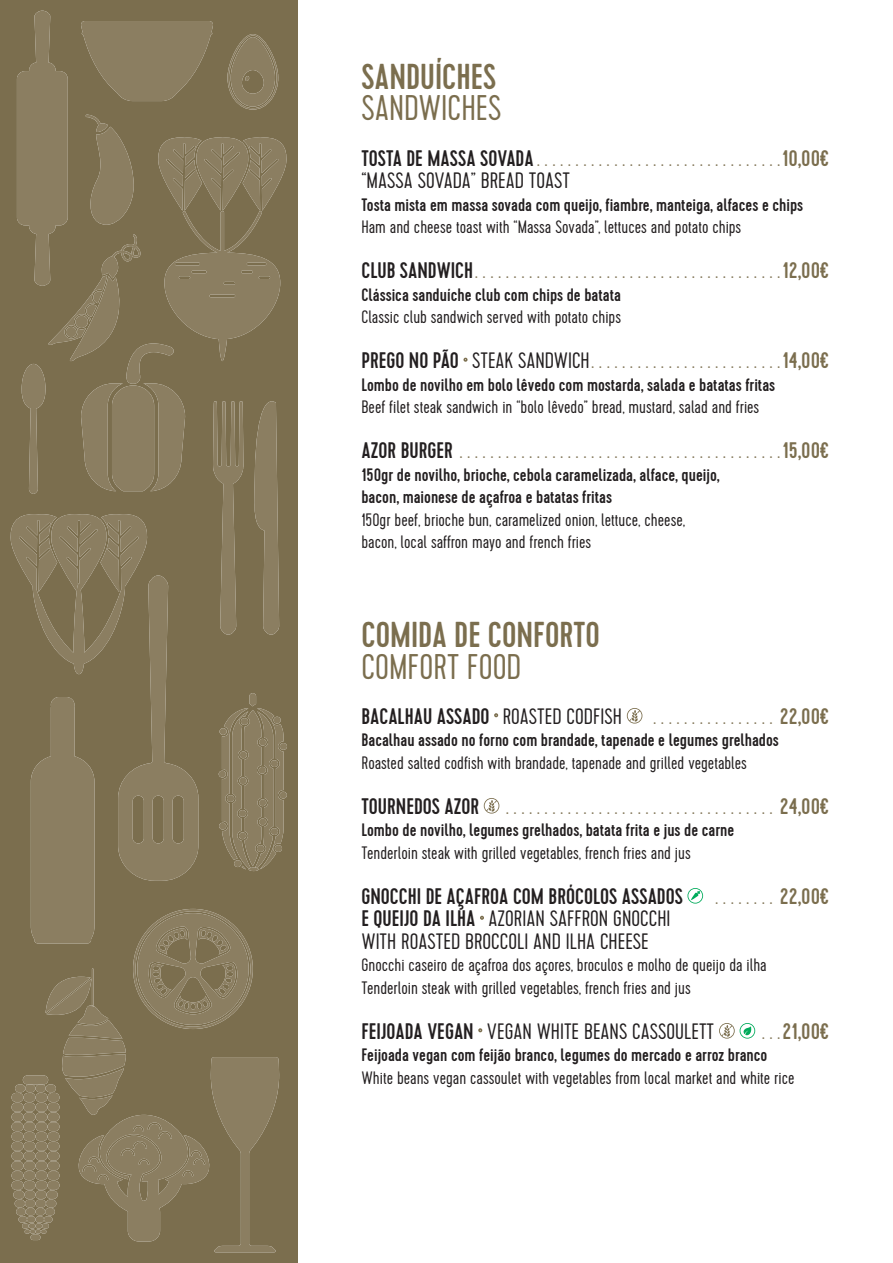
<style>
.page{position:relative;width:893px;height:1263px;background:#fff}
.page>*{position:absolute;margin:0;border:0;box-sizing:border-box;transform-origin:0 0}
.t1{font:500 36px "Cervo";color:#7b6e4e}
.t2{font:300 35.7px "Cervo";color:#7b6e4e}
.t3{font:500 22.5px "Cervo";color:#231f20}
.t4{font:500 22.5px "Cervo";color:#7b6e4e}
.t5{font:300 22.35px/22.5px "Cervo";color:#7b6e4e}
.t6{font:300 22.35px/22.5px "Cervo";color:#231f20}
.t7{font:300 18px/22.5px "Cervo";color:#231f20}
.t8{font:500 18px/22.5px "Cervo";color:#231f20}
.s1{font-weight:500;font-size:22.5px;color:#231f20}
.s2{font-weight:500;font-size:22.5px}
.s3{color:#231f20}
.s4{color:#7b6e4e}
.s5{font-weight:300;font-size:22.35px}
.s6{font-weight:500;font-size:22.5px;color:#7b6e4e}
</style>
<div class="page">
<div style="left:0;top:0;width:298px;height:1263px;background:#7b6e4e"></div>
<svg style="left:10px;top:11px;width:277px;height:1241px"></svg>
<svg style="left:627px;top:708px;width:15px;height:15px"></svg>
<svg style="left:484px;top:798px;width:15px;height:15px"></svg>
<svg style="left:687px;top:888px;width:16px;height:15px"></svg>
<svg style="left:719px;top:1023px;width:36px;height:15px"></svg>
<h1 class="t1" style="left:361px;top:55px;width:136px">SANDUÍCHES</h1>
<h2 class="t2" style="left:361px;top:88px;width:142px">SANDWICHES</h2>
<p class="t5" style="left:361px;top:147px;width:469px"><span class="s1">TOSTA DE MASSA SOVADA</span> . . . . . . . . . . . . . . . . . . . . . . . . . . . . . . . .<span class="s2">10,00€ </span><span class="s3">“MASSA SOVADA” BREAD TOAST</span></p>
<p class="t8" style="left:361px;top:193px;width:443px">Tosta mista em massa sovada com queijo, fiambre, manteiga, alfaces e chips</p>
<p class="t7" style="left:361px;top:216px;width:381px">Ham and cheese toast with “Massa Sovada”, lettuces and potato chips</p>
<p class="t5" style="left:361px;top:260px;width:469px"><span class="s1">CLUB SANDWICH</span>. . . . . . . . . . . . . . . . . . . . . . . . . . . . . . . . . . . . . . . .<span class="s2">12,00€</span></p>
<p class="t8" style="left:361px;top:283px;width:261px">Clássica sanduíche club com chips de batata</p>
<p class="t7" style="left:361px;top:306px;width:261px">Classic club sandwich served with potato chips</p>
<p class="t5" style="left:361px;top:350px;width:469px"><span class="s1">PREGO NO PÃO</span> <span class="s2">·</span> <span class="s3">STEAK SANDWICH</span>. . . . . . . . . . . . . . . . . . . . . . . . .<span class="s2">14,00€</span></p>
<p class="t8" style="left:361px;top:373px;width:415px">Lombo de novilho em bolo lêvedo com mostarda, salada e batatas fritas</p>
<p class="t7" style="left:361px;top:396px;width:399px">Beef filet steak sandwich in “bolo lêvedo” bread, mustard, salad and fries</p>
<p class="t5" style="left:361px;top:440px;width:469px"><span class="s1">AZOR BURGER</span> . . . . . . . . . . . . . . . . . . . . . . . . . . . . . . . . . . . . . . . . . .<span class="s2">15,00€</span></p>
<p class="t8" style="left:361px;top:463px;width:360px">150gr de novilho, brioche, cebola caramelizada, alface, queijo, bacon, maionese de açafroa e batatas fritas</p>
<p class="t7" style="left:361px;top:509px;width:325px">150gr beef, brioche bun, caramelized onion, lettuce, cheese, bacon, local saffron mayo and french fries</p>
<h1 class="t1" style="left:361px;top:613px;width:240px">COMIDA DE CONFORTO</h1>
<h2 class="t2" style="left:361px;top:646px;width:161px">COMFORT FOOD</h2>
<p class="t3" style="left:361px;top:703px;width:262px">BACALHAU ASSADO <span class="s4">·</span> <span class="s5">ROASTED CODFISH</span></p>
<p class="t5" style="left:653px;top:705px;width:178px">. . . . . . . . . . . . . . . . <span class="s2">22,00€</span></p>
<p class="t8" style="left:361px;top:729px;width:419px">Bacalhau assado no forno com brandade, tapenade e legumes grelhados</p>
<p class="t7" style="left:361px;top:752px;width:387px">Roasted salted codfish with brandade, tapenade and grilled vegetables</p>
<p class="t5" style="left:361px;top:795px;width:469px"><span class="s1">TOURNEDOS AZOR</span> . . . . . . . . . . . . . . . . . . . . . . . . . . . . . . . . . . . <span class="s2">24,00€</span></p>
<p class="t8" style="left:361px;top:819px;width:374px">Lombo de novilho, legumes grelhados, batata frita e jus de carne</p>
<p class="t7" style="left:361px;top:842px;width:331px">Tenderloin steak with grilled vegetables, french fries and jus</p>
<p class="t3" style="left:361px;top:883px;width:323px">GNOCCHI DE AÇAFROA COM BRÓCOLOS ASSADOS</p>
<p class="t5" style="left:715px;top:885px;width:116px">. . . . . . . . <span class="s2">22,00€</span></p>
<p class="t6" style="left:361px;top:908px;width:310px"><span class="s2">E QUEIJO DA ILHA</span> <span class="s6">·</span> AZORIAN SAFFRON GNOCCHI<br>WITH ROASTED BROCCOLI AND ILHA CHEESE</p>
<p class="t7" style="left:361px;top:954px;width:407px">Gnocchi caseiro de açafroa dos açores, broculos e molho de queijo da ilha<br>Tenderloin steak with grilled vegetables, french fries and jus</p>
<p class="t6" style="left:361px;top:1020px;width:354px"><span class="s2">FEIJOADA VEGAN</span> <span class="s6">·</span> VEGAN WHITE BEANS CASSOULETT</p>
<p class="t4" style="left:762px;top:1018px;width:69px"><span class="s5">. . .</span> 21,00€</p>
<p class="t8" style="left:361px;top:1044px;width:407px">Feijoada vegan com feijão branco, legumes do mercado e arroz branco</p>
<p class="t7" style="left:361px;top:1067px;width:435px">White beans vegan cassoulet with vegetables from local market and white rice</p>
</div>
